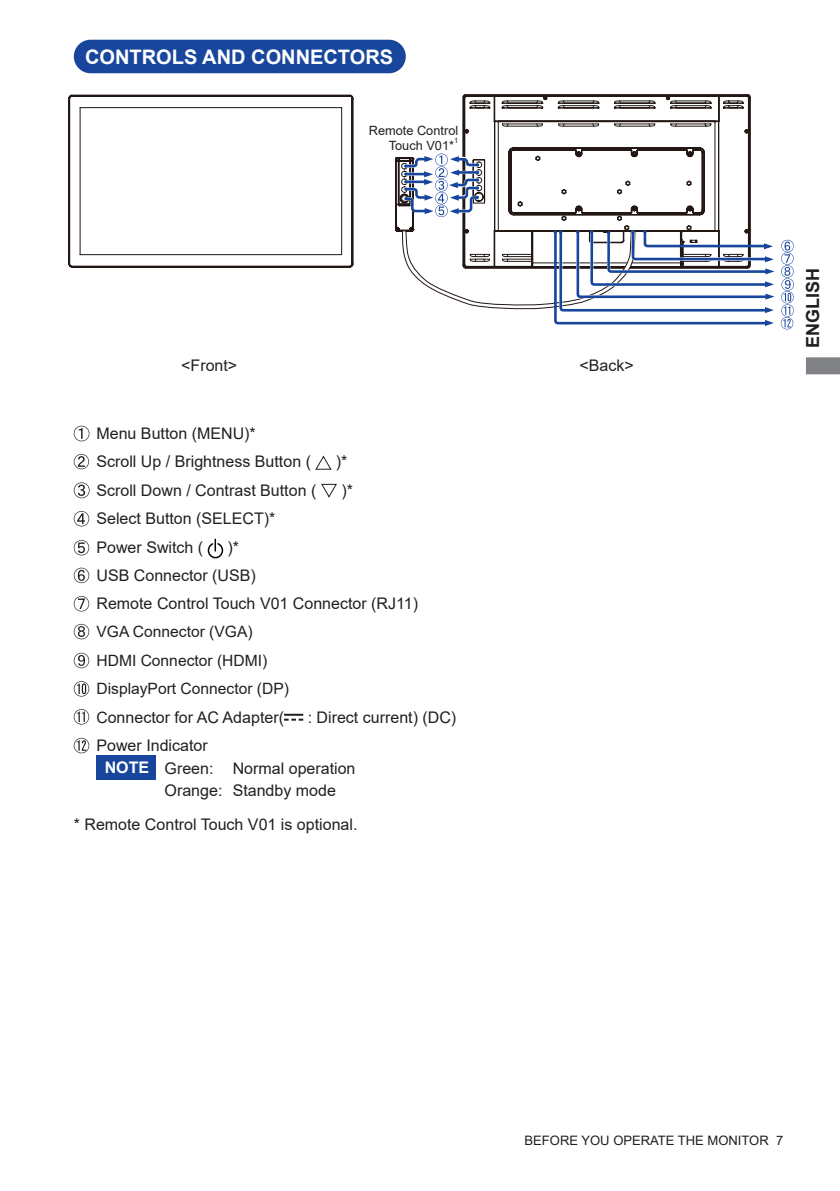
<style>
.page{position:relative;width:840px;height:1191px;background:#fff}
.page>*{position:absolute;margin:0;border:0;box-sizing:border-box;transform-origin:0 0}
.t1{font:700 20px "Arial";color:#fff}
.t2{font:700 18px "Arial";color:#231f20}
.t3{font:16px/28.2px "Arial";color:#231f20}
.t4{font:700 16px "Arial";color:#fff}
.t5{font:15.6px/28.4px "Arial";color:#231f20}
.t6{font:13px "Arial";color:#231f20}
.t7{font:12.8px/14.2px "Arial";color:#231f20}
.t8{font:7.4px "Arial";color:#231f20}
.s1{font-size:15.6px}
</style>
<div class="page">
<svg style="left:806px;top:357px;width:33px;height:17px"></svg>
<div style="left:75px;top:41px;width:329px;height:31px;background:#18469d;border-radius:16px"></div>
<div style="left:74px;top:40px;width:331px;height:33px;border:2px solid #18469d;border-radius:16px"></div>
<svg style="left:74px;top:426px;width:15px;height:15px"></svg>
<svg style="left:74px;top:454px;width:15px;height:15px"></svg>
<svg style="left:315px;top:456px;width:16px;height:14px"></svg>
<svg style="left:74px;top:482px;width:15px;height:16px"></svg>
<svg style="left:321px;top:484px;width:16px;height:13px"></svg>
<svg style="left:74px;top:511px;width:15px;height:15px"></svg>
<svg style="left:74px;top:540px;width:15px;height:15px"></svg>
<div style="left:208px;top:542px;width:15px;height:16px;border:1px solid #000;border-radius:50%"></div>
<hr style="left:213px;top:539px;width:4px;height:12px;background:#f8f8f8">
<svg style="left:214px;top:539px;width:2px;height:12px"></svg>
<svg style="left:74px;top:568px;width:15px;height:15px"></svg>
<svg style="left:74px;top:596px;width:15px;height:15px"></svg>
<svg style="left:74px;top:624px;width:15px;height:15px"></svg>
<svg style="left:74px;top:653px;width:15px;height:15px"></svg>
<svg style="left:74px;top:681px;width:15px;height:15px"></svg>
<svg style="left:74px;top:709px;width:15px;height:15px"></svg>
<svg style="left:284px;top:714px;width:19px;height:6px"></svg>
<svg style="left:74px;top:738px;width:15px;height:15px"></svg>
<div style="left:96px;top:754px;width:59px;height:25px;background:#18469d"></div>
<svg style="left:69px;top:95px;width:284px;height:172px"></svg>
<svg style="left:395px;top:94px;width:398px;height:235px"></svg>
<p class="t1" style="left:85px;top:43px;width:309px">CONTROLS AND CONNECTORS</p>
<p class="t7" style="left:388px;top:124px;width:71px;text-indent:-20px">Remote Control<br>Touch V01*</p>
<p class="t8" style="left:454px;top:136px;width:6px">1</p>
<p class="t3" style="left:181px;top:351px;width:58px">&lt;Front&gt;</p>
<p class="t3" style="left:579px;top:351px;width:56px">&lt;Back&gt;</p>
<p class="t3" style="left:96px;top:419px;width:216px">Menu Button (MENU)*<br>Scroll Up / Brightness Button (</p>
<p class="t3" style="left:335px;top:447px;width:13px">)*</p>
<p class="t3" style="left:96px;top:476px;width:221px">Scroll Down / Contrast Button (</p>
<p class="t3" style="left:341px;top:476px;width:13px">)*</p>
<p class="t3" style="left:96px;top:504px;width:180px;line-height:28.8px">Select Button (SELECT)*<br>Power Switch (</p>
<p class="t3" style="left:96px;top:533px;width:323px;text-indent:131px">)*<br>USB Connector (USB)<br>Remote Control Touch V01 Connector (RJ11)</p>
<p class="t5" style="left:96px;top:617px;width:194px">VGA Connector (VGA)<br>HDMI Connector (HDMI)<br>DisplayPort Connector (DP)</p>
<p class="t3" style="left:96px;top:703px;width:189px"><span class="s1">C</span>onnector for AC Adapter(</p>
<p class="t3" style="left:307px;top:703px;width:150px">: Direct current) (DC)</p>
<p class="t3" style="left:164px;top:734px;width:192px;line-height:22.6px;text-indent:-68px">Power Indicator<br>Green: Normal operation<br>Orange: Standby mode</p>
<p class="t3" style="left:74px;top:810px;width:285px">* Remote Control Touch V01 is optional.</p>
<p class="t4" style="left:105px;top:756px;width:46px">NOTE</p>
<p class="t2" style="left:799px;top:348px;width:82px;rotate:-90deg">ENGLISH</p>
<p class="t6" style="left:524px;top:1131px;width:260px">BEFORE YOU OPERATE THE MONITOR 7</p>
</div>
